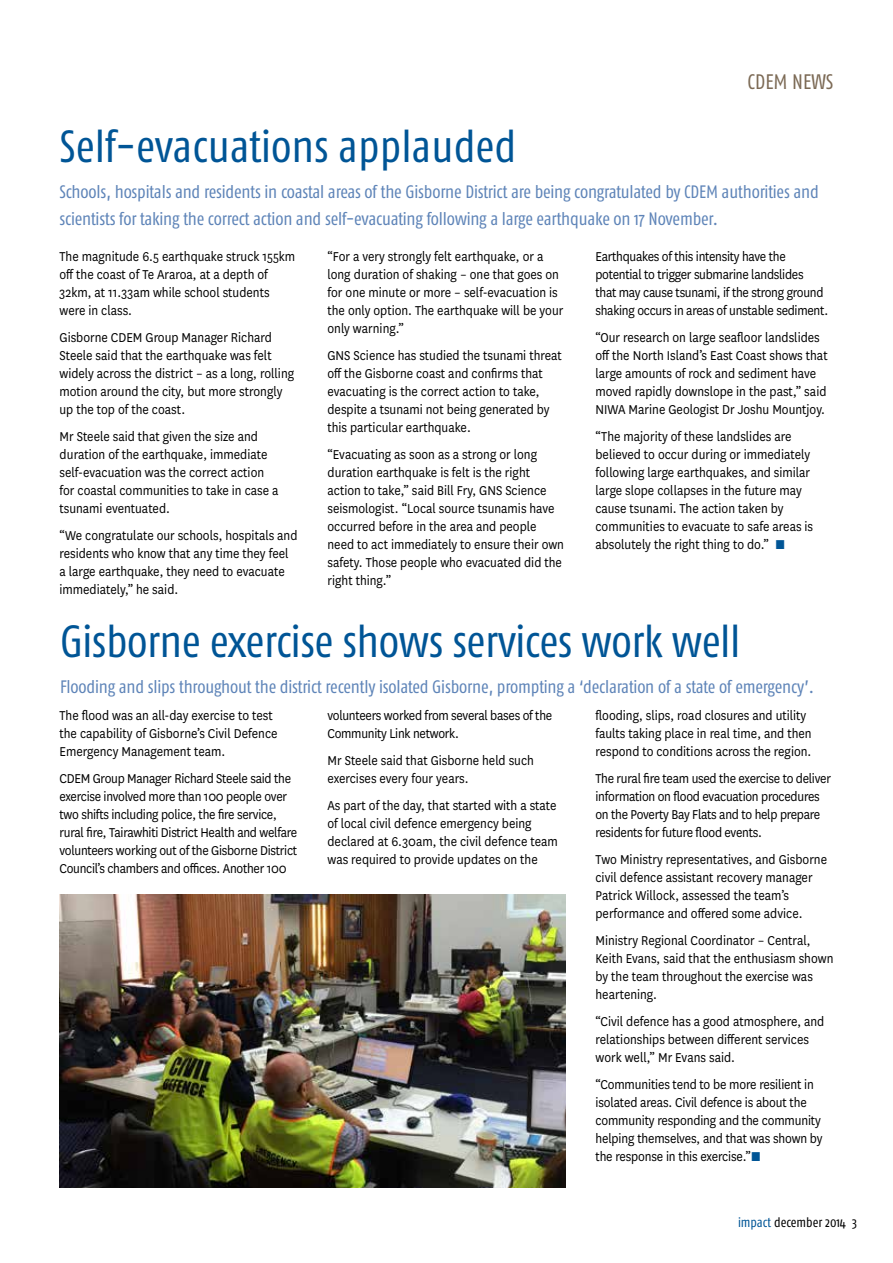
<style>
.page{position:relative;width:893px;height:1263px;background:#fff}
.page>*{position:absolute;margin:0;border:0;box-sizing:border-box;transform-origin:0 0}
.t1{font:condensed 45px "Fago OT";letter-spacing:-.01em;color:#005596}
.t2{font:condensed 21px "Fago OT";color:#7c6a55}
.t3{font:condensed 18px/27px "Fago OT";letter-spacing:-.01em;color:#5e84b8}
.t4{font:15px/18px "National";color:#000;scale:.9 1}
.t5{font:15px/18px "National";letter-spacing:-.02em;color:#000;scale:.9 1}
.t6{font:condensed 13.5px "Fago OT";color:#000}
.s1{color:#005596}
</style>
<div class="page">
<img style="left:60px;top:895px;width:505px;height:293px">
<h1 class="t1" style="left:60px;top:119px;width:459px">Self-evacuations applauded</h1>
<h2 class="t2" style="left:747px;top:69px;width:87px">CDEM NEWS</h2>
<p class="t3" style="left:60px;top:178px;width:761px">Schools, hospitals and residents in coastal areas of the Gisborne District are being congratulated by CDEM authorities and scientists for taking the correct action and self-evacuating following a large earthquake on 17 November.</p>
<p class="t5" style="left:595px;top:247px;width:260px">Earthquakes of this intensity have the potential to trigger submarine landslides<br>that may cause tsunami, if the strong ground shaking occurs in areas of unstable sediment.</p>
<p class="t4" style="left:595px;top:328px;width:259px">“Our research on large seafloor landslides off the North Island’s East Coast shows that large amounts of rock and sediment have moved rapidly downslope in the past,” said NIWA Marine Geologist Dr Joshu Mountjoy.</p>
<p class="t4" style="left:595px;top:427px;width:243px">“The majority of these landslides are believed to occur during or immediately following large earthquakes, and similar large slope collapses in the future may cause tsunami. The action taken by communities to evacuate to safe areas is absolutely the right thing to do.” <span class="s1">■</span></p>
<p class="t4" style="left:327px;top:247px;width:264px">“For a very strongly felt earthquake, or a long duration of shaking – one that goes on for one minute or more – self-evacuation is the only option. The earthquake will be your only warning.”</p>
<p class="t4" style="left:327px;top:346px;width:262px">GNS Science has studied the tsunami threat off the Gisborne coast and confirms that evacuating is the correct action to take, despite a tsunami not being generated by this particular earthquake.</p>
<p class="t4" style="left:327px;top:445px;width:264px">“Evacuating as soon as a strong or long duration earthquake is felt is the right action to take,” said Bill Fry, GNS Science seismologist. “Local source tsunamis have occurred before in the area and people need to act immediately to ensure their own safety. Those people who evacuated did the right thing.”</p>
<p class="t4" style="left:60px;top:247px;width:263px">The magnitude 6.5 earthquake struck 155km off the coast of Te Araroa, at a depth of 32km, at 11.33am while school students were in class.</p>
<p class="t4" style="left:60px;top:328px;width:262px">Gisborne CDEM Group Manager Richard Steele said that the earthquake was felt widely across the district – as a long, rolling motion around the city, but more strongly up the top of the coast.</p>
<p class="t4" style="left:60px;top:427px;width:245px">Mr Steele said that given the size and duration of the earthquake, immediate self-evacuation was the correct action for coastal communities to take in case a tsunami eventuated.</p>
<p class="t4" style="left:60px;top:526px;width:266px">“We congratulate our schools, hospitals and residents who know that any time they feel a large earthquake, they need to evacuate immediately,” he said.</p>
<h1 class="t1" style="left:60px;top:614px;width:682px">Gisborne exercise shows services work well</h1>
<p class="t3" style="left:60px;top:673px;width:756px">Flooding and slips throughout the district recently isolated Gisborne, prompting a ‘declaration of a state of emergency’.</p>
<p class="t5" style="left:327px;top:706px;width:251px">volunteers worked from several bases of the<br>Community Link network.</p>
<p class="t4" style="left:327px;top:751px;width:231px">Mr Steele said that Gisborne held such exercises every four years.</p>
<p class="t4" style="left:327px;top:796px;width:257px">As part of the day, that started with a state of local civil defence emergency being declared at 6.30am, the civil defence team was required to provide updates on the</p>
<p class="t4" style="left:595px;top:706px;width:242px">flooding, slips, road closures and utility faults taking place in real time, and then respond to conditions across the region.</p>
<p class="t5" style="left:595px;top:769px;width:263px">The rural fire team used the exercise to deliver information on flood evacuation procedures on the Poverty Bay Flats and to help prepare residents for future flood events.</p>
<p class="t4" style="left:595px;top:850px;width:259px">Two Ministry representatives, and Gisborne civil defence assistant recovery manager Patrick Willock, assessed the team’s performance and offered some advice.</p>
<p class="t4" style="left:595px;top:931px;width:266px">Ministry Regional Coordinator – Central, Keith Evans, said that the enthusiasm shown by the team throughout the exercise was heartening.</p>
<p class="t4" style="left:595px;top:1012px;width:256px">“Civil defence has a good atmosphere, and relationships between different services work well,” Mr Evans said.</p>
<p class="t4" style="left:595px;top:1075px;width:254px">“Communities tend to be more resilient in isolated areas. Civil defence is about the community responding and the community helping themselves, and that was shown by the response in this exercise.”<span class="s1">■</span></p>
<p class="t4" style="left:60px;top:706px;width:244px">The flood was an all-day exercise to test the capability of Gisborne’s Civil Defence<br>Emergency Management team.</p>
<p class="t5" style="left:60px;top:769px;width:266px">CDEM Group Manager Richard Steele said the exercise involved more than 100 people over two shifts including police, the fire service, rural fire, Tairawhiti District Health and welfare volunteers working out of the Gisborne District Council’s chambers and offices. Another 100</p>
<p class="t6" style="left:738px;top:1214px;width:120px"><span class="s1">impact</span> december 2014 3</p>
</div>
